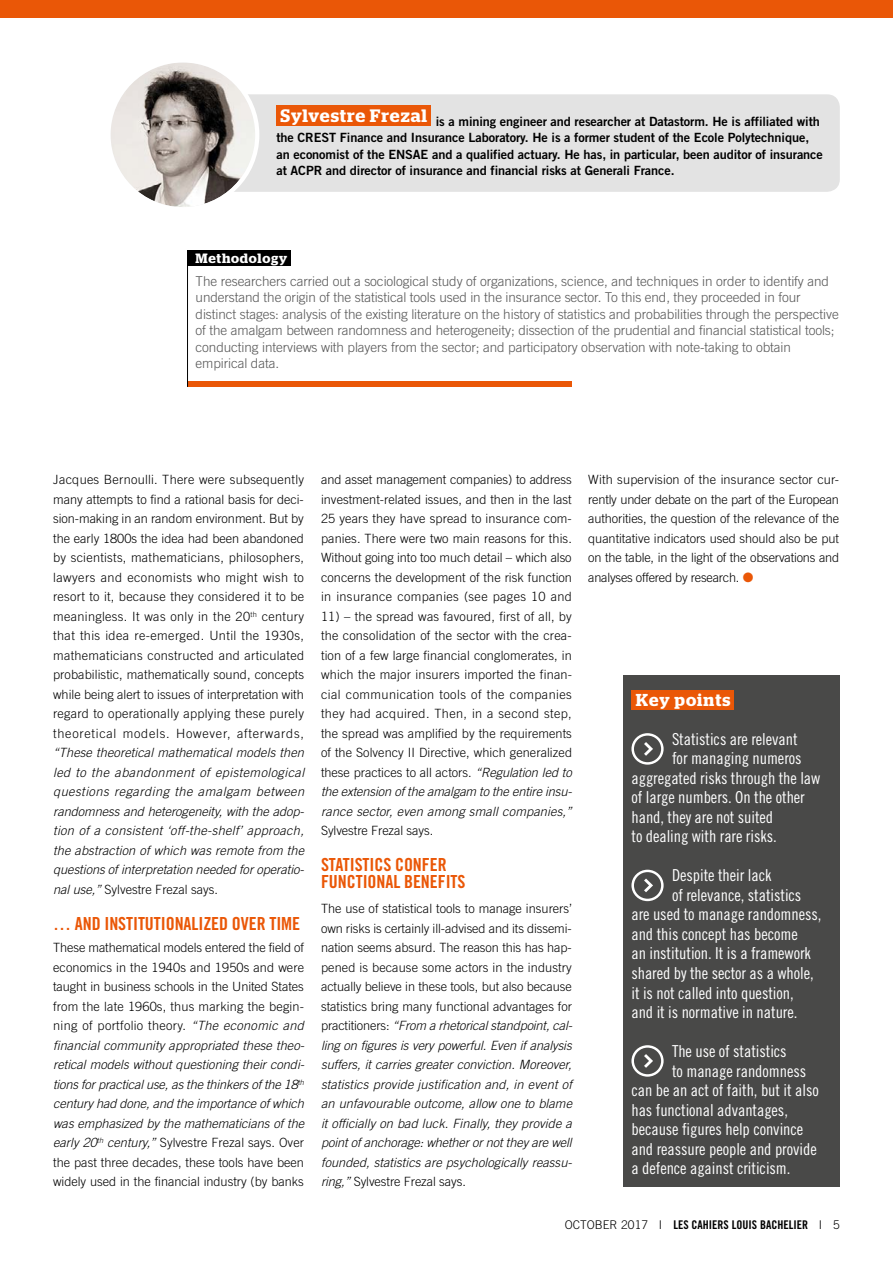
<style>
.page{position:relative;width:893px;height:1263px;background:#fff}
.page>*{position:absolute;margin:0;border:0;box-sizing:border-box;transform-origin:0 0}
.t1{font:18px/16.5px "Trade Gothic LT Std Bd Cn 20";letter-spacing:-.005em;color:#ea5707}
.t2{font:600 17.25px "Stag";letter-spacing:.06em;color:#fff}
.t3{font:16.5px "Trade Gothic LT Std Cn 18";letter-spacing:-.005em;color:#fff}
.t4{font:300 13.5px/16.5px "Trade Gothic LT Std";letter-spacing:-.005em;color:#565656}
.t5{font:600 13.5px "Stag";letter-spacing:.05em;color:#fff}
.t6{font:300 12.75px/19.5px "Trade Gothic LT Std";color:#000;text-align:justify}
.t7{font:italic 300 12.75px/19.5px "Trade Gothic LT Std";color:#000;text-align:justify}
.t8{font:12.75px/16.5px "Trade Gothic LT Std Bd 2";letter-spacing:-.005em;color:#000}
.t9{font:12px "Trade Gothic LT Std Bd Cn 20";color:#000}
.s1{font-style:normal}
.s2{font-style:italic}
.s3{color:#ea5707}
.s4{font-family:"Trade Gothic LT Std";font-weight:300}
</style>
<div class="page">
<div style="left:0;top:0;width:893px;height:17px;background:#ea5707"></div>
<div style="left:188px;top:381px;width:384px;height:6px;background:#ea5707"></div>
<div style="left:187px;top:94px;width:653px;height:98px;background:#e3e3e3;border-radius:13px"></div>
<div style="left:276px;top:106px;width:154px;height:20px;background:#ea5707"></div>
<div style="left:187px;top:250px;width:104px;height:15px;background:#000"></div>
<hr style="left:187px;top:253px;width:1px;height:134px;background:#000">
<div style="left:108px;top:60px;width:149px;height:149px;background:#fff;border-radius:50%"></div>
<img style="left:111px;top:62px;width:144px;height:145px;border-radius:72px">
<div style="left:106px;top:58px;width:153px;height:153px;border:4px solid #fff;border-radius:50%"></div>
<div style="left:623px;top:675px;width:217px;height:512px;background:#494948"></div>
<div style="left:631px;top:690px;width:103px;height:19px;background:#ea5707"></div>
<svg style="left:631px;top:733px;width:33px;height:32px"></svg>
<svg style="left:631px;top:870px;width:33px;height:31px"></svg>
<svg style="left:631px;top:1045px;width:33px;height:32px"></svg>
<p class="t8" style="left:276px;top:113px;width:548px;text-indent:4px"><sup>Sylvestre</sup> <sup>Frezal</sup> is a mining engineer and researcher at Datastorm. He is affiliated with the CREST Finance and Insurance Laboratory. He is a former student of the Ecole Polytechnique, an economist of the ENSAE and a qualified actuary. He has, in particular, been auditor of insurance at ACPR and director of insurance and financial risks at Generali France.</p>
<p class="t5" style="left:196px;top:250px;width:93px">Methodology</p>
<p class="t4" style="left:196px;top:272px;width:645px">The researchers carried out a sociological study of organizations, science, and techniques in order to identify and understand the origin of the statistical tools used in the insurance sector. To this end, they proceeded in four distinct stages: analysis of the existing literature on the history of statistics and probabilities through the perspective of the amalgam between randomness and heterogeneity; dissection of the prudential and financial statistical tools; conducting interviews with players from the sector; and participatory observation with note-taking to obtain empirical data.</p>
<p class="t6" style="left:53px;top:470px;width:252px">Jacques Bernoulli. There were subsequently many attempts to find a rational basis for deci&shy;sion-making in an random environment. But by the early 1800s the idea had been abandoned by scientists, mathematicians, philosophers, lawyers and economists who might wish to resort to it, because they considered it to be meaningless. It was only in the 20<sup>th</sup> century that this idea re-emerged. Until the 1930s, mathematicians constructed and articulated probabilistic, mathematically sound, concepts while being alert to issues of interpretation with regard to operationally applying these purely theoretical models. However, afterwards,</p>
<p class="t7" style="left:53px;top:743px;width:253px">“These theoretical mathematical models then led to the abandonment of epistemological questions regarding the amalgam between randomness and heterogeneity, with the adop&shy;tion of a consistent ‘off-the-shelf’ approach, the abstraction of which was remote from the questions of interpretation needed for operatio&shy;nal use,” <span class="s1">Sylvestre Frezal says.</span></p>
<h1 class="t1" style="left:53px;top:915px;width:249px">… AND INSTITUTIONALIZED OVER TIME</h1>
<p class="t6" style="left:53px;top:938px;width:253px">These mathematical models entered the field of economics in the 1940s and 1950s and were taught in business schools in the United States from the late 1960s, thus marking the begin&shy;ning of portfolio theory. <span class="s2">“The economic and financial community appropriated these theo&shy;retical models without questioning their condi&shy;tions for practical use, as the thinkers of the 18</span><sup>th </sup><span class="s2">century had done, and the importance of which was emphasized by the mathematicians of the early 20</span><sup>th</sup> <span class="s2">century,”</span> Sylvestre Frezal says. Over the past three decades, these tools have been widely used in the financial industry (by banks</p>
<p class="t6" style="left:321px;top:470px;width:253px">and asset management companies) to address investment-related issues, and then in the last 25 years they have spread to insurance com&shy;panies. There were two main reasons for this.<br>Without going into too much detail – which also concerns the development of the risk function in insurance companies (see pages 10 and</p>
<p class="t6" style="left:321px;top:606px;width:253px">11) – the spread was favoured, first of all, by the consolidation of the sector with the crea&shy;tion of a few large financial conglomerates, in which the major insurers imported the finan&shy;cial communication tools of the companies they had acquired. Then, in a second step, the spread was amplified by the requirements of the Solvency II Directive, which generalized these practices to all actors. <span class="s2">“Regulation led to the extension of the amalgam to the entire insu&shy;rance sector, even among small companies,”</span></p>
<p class="t6" style="left:321px;top:821px;width:114px">Sylvestre Frezal says.</p>
<h1 class="t1" style="left:321px;top:856px;width:146px">STATISTICS CONFER<br>FUNCTIONAL BENEFITS</h1>
<p class="t7" style="left:321px;top:899px;width:253px"><span class="s1">The use of statistical tools to manage insurers’ own risks is certainly ill-advised and its dissemi&shy;nation seems absurd. The reason this has hap&shy;pened is because some actors in the industry actually believe in these tools, but also because statistics bring many functional advantages for practitioners:</span> “From a rhetorical standpoint, cal&shy;ling on figures is very powerful. Even if analysis suffers, it carries greater conviction. Moreover, statistics provide justification and, in event of an unfavourable outcome, allow one to blame it officially on bad luck. Finally, they provide a point of anchorage: whether or not they are well founded, statistics are psychologically reassu&shy;ring,” <span class="s1">Sylvestre Frezal says.</span></p>
<p class="t6" style="left:588px;top:470px;width:252px">With supervision of the insurance sector cur&shy;rently under debate on the part of the European authorities, the question of the relevance of the quantitative indicators used should also be put on the table, in the light of the observations and analyses offered by research. <span class="s3">●</span></p>
<h2 class="t2" style="left:636px;top:690px;width:96px">Key points</h2>
<p class="t3" style="left:672px;top:729px;width:127px">Statistics are relevant</p>
<p class="t3" style="left:672px;top:749px;width:131px">for managing numeros</p>
<p class="t3" style="left:631px;top:768px;width:190px">aggregated risks through the law</p>
<p class="t3" style="left:631px;top:788px;width:175px">of large numbers. On the other</p>
<p class="t3" style="left:631px;top:807px;width:143px">hand, they are not suited</p>
<p class="t3" style="left:631px;top:827px;width:147px">to dealing with rare risks.</p>
<p class="t3" style="left:672px;top:866px;width:101px">Despite their lack</p>
<p class="t3" style="left:672px;top:885px;width:131px">of relevance, statistics</p>
<p class="t3" style="left:631px;top:905px;width:191px">are used to manage randomness,</p>
<p class="t3" style="left:631px;top:924px;width:168px">and this concept has become</p>
<p class="t3" style="left:631px;top:944px;width:181px">an institution. It is a framework</p>
<p class="t3" style="left:631px;top:963px;width:184px">shared by the sector as a whole,</p>
<p class="t3" style="left:631px;top:983px;width:164px">it is not called into question,</p>
<p class="t3" style="left:631px;top:1002px;width:167px">and it is normative in nature.</p>
<p class="t3" style="left:672px;top:1041px;width:116px">The use of statistics</p>
<p class="t3" style="left:672px;top:1061px;width:136px">to manage randomness</p>
<p class="t3" style="left:631px;top:1080px;width:189px">can be an act of faith, but it also</p>
<p class="t3" style="left:631px;top:1100px;width:158px">has functional advantages,</p>
<p class="t3" style="left:631px;top:1119px;width:173px">because figures help convince</p>
<p class="t3" style="left:631px;top:1139px;width:187px">and reassure people and provide</p>
<p class="t3" style="left:631px;top:1158px;width:161px">a defence against criticism.</p>
<p class="t9" style="left:565px;top:1217px;width:276px"><span class="s4">OCTOBER 2017 I</span> LES CAHIERS LOUIS BACHELIER <span class="s4">I 5</span></p>
</div>
